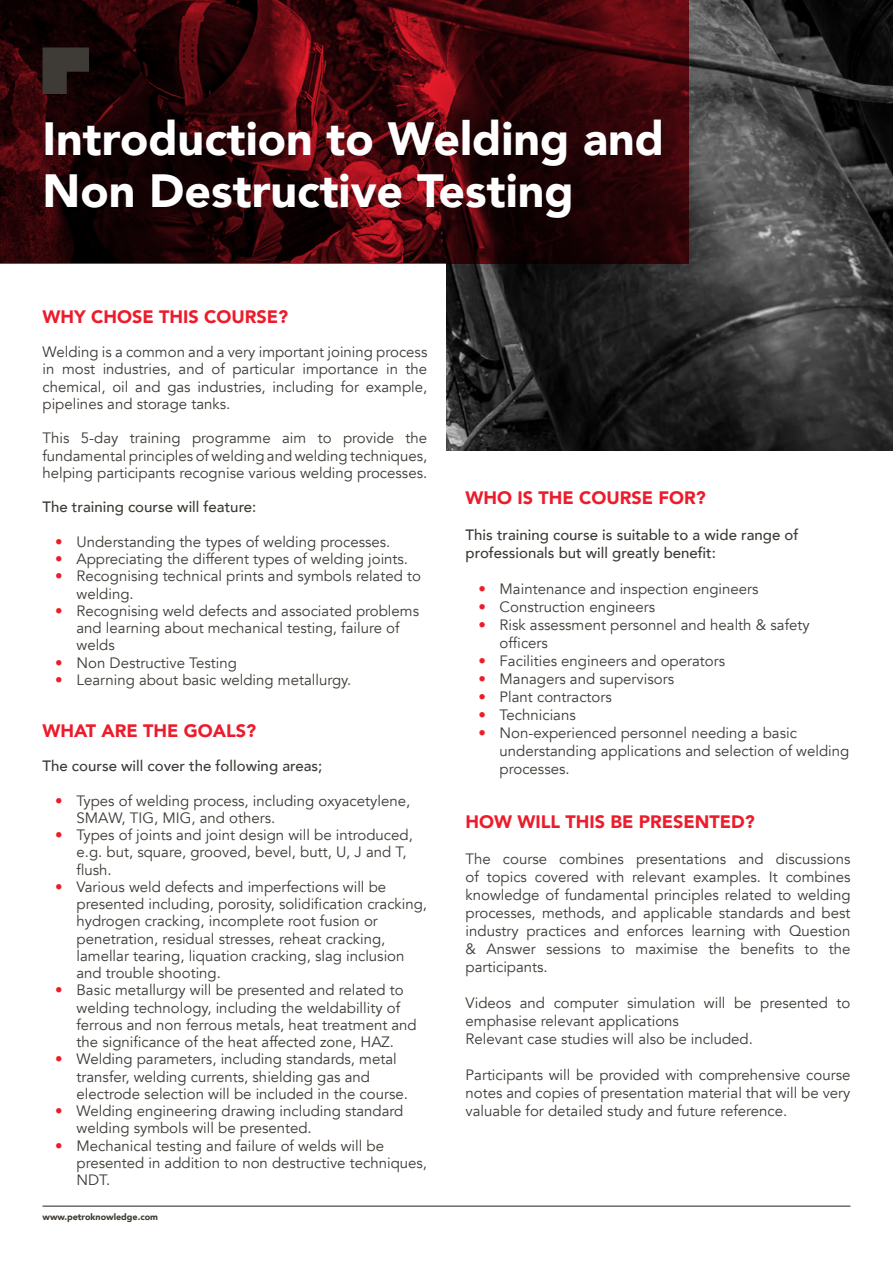
<style>
.page{position:relative;width:893px;height:1263px;background:#fff}
.page>*{position:absolute;margin:0;border:0;box-sizing:border-box;transform-origin:0 0}
.t1{font:900 46.5px/52.5px "Avenir";color:#fff}
.t2{font:900 18px "Avenir";color:#ed1c2c}
.t3{font:15px/17.2px "Avenir";color:#3e3a35}
.t4{font:500 15px/18px "Avenir";color:#3e3a35}
.t5{font:900 9px "Avenir";color:#3e3a35}
.s1{color:#ed1c2c}
</style>
<div class="page">
<hr style="left:43px;top:1205px;width:807px;height:2px;background:#3e3a35">
<img style="left:446px;top:0;width:447px;height:450px">
<svg style="left:0;top:0;width:689px;height:263px;background:#340509"></svg>
<svg style="left:43px;top:47px;width:46px;height:47px;background:#322c28"></svg>
<h1 class="t1" style="left:43px;top:111px;width:623px">Introduction to Welding and<br>Non Destructive Testing</h1>
<p class="t2" style="left:43px;top:301px;width:247px">WHY CHOSE THIS COURSE?</p>
<p class="t3" style="left:43px;top:343px;width:386px;text-align:justify">Welding is a common and a very important joining process in most industries, and of particular importance in the chemical, oil and gas industries, including for example, pipelines and storage tanks.</p>
<p class="t3" style="left:43px;top:430px;width:386px;text-align:justify">This 5-day training programme aim to provide the fundamental principles of welding and welding techniques, helping participants recognise various welding processes.</p>
<p class="t4" style="left:43px;top:497px;width:215px">The training course will feature:</p>
<p class="t3" style="left:55px;top:533px;width:337px"><span class="s1">•</span> Understanding the types of welding processes.</p>
<p class="t3" style="left:55px;top:550px;width:354px"><span class="s1">•</span> Appreciating the different types of welding joints.</p>
<p class="t3" style="left:77px;top:568px;width:346px;text-indent:-21px"><span class="s1">•</span> Recognising technical prints and symbols related to welding.</p>
<p class="t3" style="left:77px;top:602px;width:344px;text-indent:-21px"><span class="s1">•</span> Recognising weld defects and associated problems and learning about mechanical testing, failure of welds</p>
<p class="t3" style="left:55px;top:654px;width:183px"><span class="s1">•</span> Non Destructive Testing</p>
<p class="t3" style="left:55px;top:671px;width:297px"><span class="s1">•</span> Learning about basic welding metallurgy.</p>
<p class="t2" style="left:43px;top:715px;width:215px">WHAT ARE THE GOALS?</p>
<p class="t4" style="left:43px;top:756px;width:281px">The course will cover the following areas;</p>
<p class="t3" style="left:77px;top:792px;width:335px;text-indent:-21px"><span class="s1">•</span> Types of welding process, including oxyacetylene,<br>SMAW, TIG, MIG, and others.</p>
<p class="t3" style="left:77px;top:826px;width:338px;text-indent:-21px"><span class="s1">•</span> Types of joints and joint design will be introduced, e.g. but, square, grooved, bevel, butt, U, J and T, flush.</p>
<p class="t3" style="left:77px;top:878px;width:352px;text-indent:-21px"><span class="s1">•</span> Various weld defects and imperfections will be presented including, porosity, solidification cracking, hydrogen cracking, incomplete root fusion or penetration, residual stresses, reheat cracking, lamellar tearing, liquation cracking, slag inclusion and trouble shooting.</p>
<p class="t3" style="left:77px;top:982px;width:342px;text-indent:-21px"><span class="s1">•</span> Basic metallurgy will be presented and related to welding technology, including the weldabillity of ferrous and non ferrous metals, heat treatment and the significance of the heat affected zone, HAZ.</p>
<p class="t3" style="left:77px;top:1051px;width:333px;text-indent:-21px"><span class="s1">•</span> Welding parameters, including standards, metal transfer, welding currents, shielding gas and electrode selection will be included in the course.</p>
<p class="t3" style="left:77px;top:1102px;width:328px;text-indent:-21px"><span class="s1">•</span> Welding engineering drawing including standard welding symbols will be presented.</p>
<p class="t3" style="left:77px;top:1137px;width:352px;text-indent:-21px"><span class="s1">•</span> Mechanical testing and failure of welds will be presented in addition to non destructive techniques,<br>NDT.</p>
<p class="t5" style="left:43px;top:1209px;width:117px">www.petroknowledge.com</p>
<p class="t2" style="left:466px;top:482px;width:242px">WHO IS THE COURSE FOR?</p>
<p class="t4" style="left:466px;top:525px;width:334px">This training course is suitable to a wide range of professionals but will greatly benefit:</p>
<p class="t3" style="left:478px;top:580px;width:282px"><span class="s1">•</span> Maintenance and inspection engineers</p>
<p class="t3" style="left:478px;top:598px;width:178px"><span class="s1">•</span> Construction engineers</p>
<p class="t3" style="left:500px;top:616px;width:312px;line-height:18px;text-indent:-21px"><span class="s1">•</span> Risk assessment personnel and health &amp; safety officers</p>
<p class="t3" style="left:478px;top:652px;width:248px"><span class="s1">•</span> Facilities engineers and operators</p>
<p class="t3" style="left:478px;top:670px;width:197px"><span class="s1">•</span> Managers and supervisors</p>
<p class="t3" style="left:478px;top:688px;width:135px"><span class="s1">•</span> Plant contractors</p>
<p class="t3" style="left:478px;top:706px;width:99px"><span class="s1">•</span> Technicians</p>
<p class="t3" style="left:500px;top:724px;width:351px;line-height:18px;text-indent:-21px"><span class="s1">•</span> Non-experienced personnel needing a basic understanding applications and selection of welding processes.</p>
<p class="t2" style="left:466px;top:806px;width:291px">HOW WILL THIS BE PRESENTED?</p>
<p class="t3" style="left:466px;top:850px;width:386px;line-height:18px;text-align:justify">The course combines presentations and discussions of topics covered with relevant examples. It combines knowledge of fundamental principles related to welding processes, methods, and applicable standards and best industry practices and enforces learning with Question &amp; Answer sessions to maximise the benefits to the participants.</p>
<p class="t3" style="left:466px;top:994px;width:386px;line-height:18px">Videos and computer simulation will be presented to emphasise relevant applications<br>Relevant case studies will also be included.</p>
<p class="t3" style="left:466px;top:1066px;width:386px;line-height:18px;text-align:justify">Participants will be provided with comprehensive course notes and copies of presentation material that will be very valuable for detailed study and future reference.</p>
</div>
